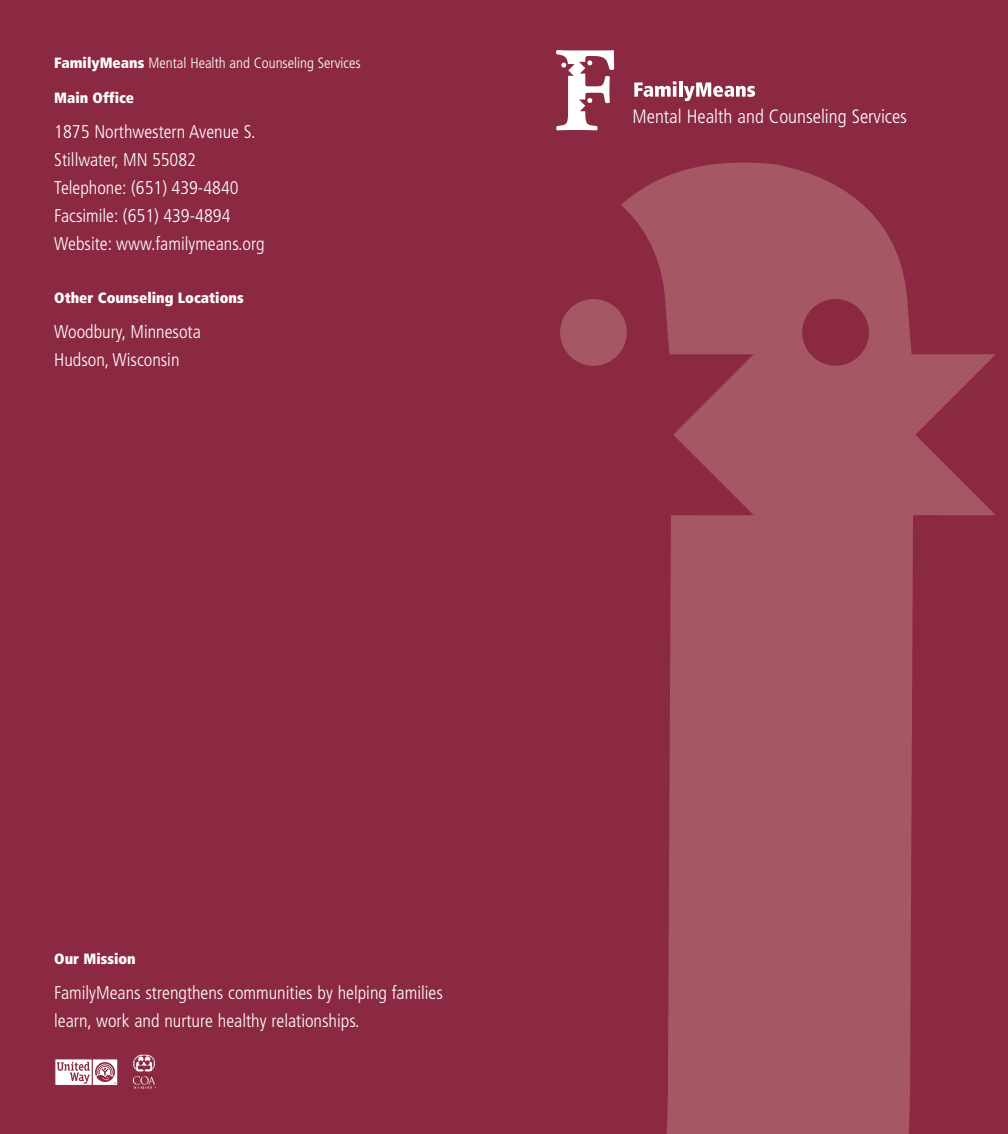
<style>
.page{position:relative;width:1008px;height:1134px;background:#fff}
.page>*{position:absolute;margin:0;border:0;box-sizing:border-box;transform-origin:0 0}
.t1{font:300 condensed 19.25px "Frutiger";color:#fff}
.t2{font:300 condensed 18.38px/28px "Frutiger";color:#fff}
.t3{font:900 condensed 14.88px "Frutiger";color:#fff}
.t4{font:300 condensed 14.88px "Frutiger";color:#fff}
.s1{font-weight:900}
</style>
<div class="page">
<div style="left:0;top:0;width:512px;height:1134px;background:#8b2942"></div>
<div style="left:504px;top:0;width:504px;height:1134px;background:#8b2942"></div>
<svg style="left:754px;top:162px;width:242px;height:972px;fill:#a55764"></svg>
<div style="left:802px;top:299px;width:67px;height:67px;background:#8b2942;border-radius:50%"></div>
<svg style="left:556px;top:130px;width:198px;height:1004px"></svg>
<div style="left:560px;top:299px;width:67px;height:67px;background:#a55764;border-radius:50%"></div>
<svg style="left:634px;top:81px;width:42px;height:16px"></svg>
<hr style="left:679px;top:81px;width:3px;height:16px;background:#fff">
<svg style="left:684px;top:83px;width:71px;height:18px"></svg>
<svg style="left:556px;top:50px;width:58px;height:80px"></svg>
<img style="left:132px;top:1054px;width:24px;height:36px">
<div style="left:92px;top:1059px;width:26px;height:27px;background:#fff;border:1px solid #8b2942"></div>
<div style="left:55px;top:1059px;width:37px;height:27px;background:#fff;border:1px solid #8b2942"></div>
<svg style="left:57px;top:1062px;width:59px;height:22px"></svg>
<p class="t4" style="left:54px;top:57px;width:308px"><span class="s1">FamilyMeans</span> Mental Health and Counseling Services</p>
<p class="t3" style="left:54px;top:92px;width:81px">Main Office</p>
<p class="t2" style="left:54px;top:119px;width:212px">1875 Northwestern Avenue S.<br>Stillwater, MN 55082<br>Telephone: (651) 439-4840<br>Facsimile: (651) 439-4894<br>Website: www.familymeans.org</p>
<p class="t3" style="left:54px;top:292px;width:191px">Other Counseling Locations</p>
<p class="t2" style="left:54px;top:319px;width:148px">Woodbury, Minnesota<br>Hudson, Wisconsin</p>
<p class="t1" style="left:633px;top:109px;width:276px">Mental Health and Counseling Services</p>
<p class="t3" style="left:54px;top:953px;width:83px">Our Mission</p>
<p class="t2" style="left:54px;top:980px;width:390px">FamilyMeans strengthens communities by helping families learn, work and nurture healthy relationships.</p>
</div>
